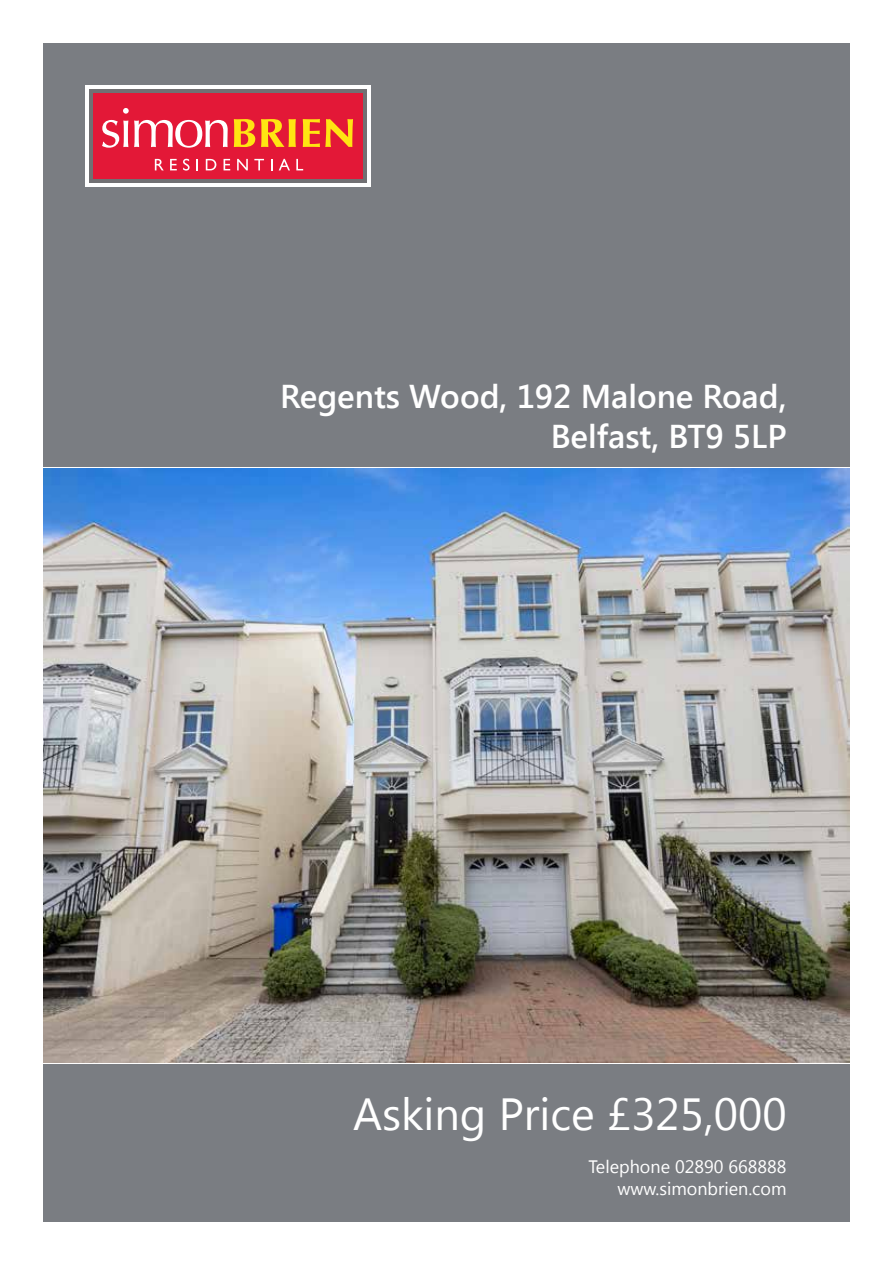
<style>
.page{position:relative;width:893px;height:1263px;background:#fff}
.page>*{position:absolute;margin:0;border:0;box-sizing:border-box;transform-origin:0 0}
.t1{font:45px "Segoe UI";color:#fff}
.t2{font:600 33px/39.6px "Segoe UI";color:#fff;text-align:right}
.t3{font:18px/21.6px "Segoe UI";color:#fff;text-align:right}
</style>
<div class="page">
<div style="left:43px;top:43px;width:807px;height:424px;background:#7a7d82"></div>
<div style="left:43px;top:1064px;width:807px;height:157px;background:#7a7d82"></div>
<img style="left:43px;top:468px;width:807px;height:594px">
<div style="left:85px;top:85px;width:286px;height:102px;background:#fff"></div>
<div style="left:89px;top:89px;width:278px;height:94px;background:#717073"></div>
<div style="left:93px;top:93px;width:270px;height:86px;background:#e31837"></div>
<svg style="left:102px;top:108px;width:126px;height:40px"></svg>
<svg style="left:234px;top:119px;width:21px;height:28px"></svg>
<svg style="left:261px;top:119px;width:35px;height:28px"></svg>
<svg style="left:303px;top:119px;width:50px;height:28px"></svg>
<svg style="left:155px;top:159px;width:9px;height:11px"></svg>
<svg style="left:170px;top:159px;width:7px;height:11px"></svg>
<svg style="left:183px;top:159px;width:7px;height:12px"></svg>
<svg style="left:196px;top:159px;width:2px;height:11px"></svg>
<svg style="left:206px;top:159px;width:10px;height:11px"></svg>
<svg style="left:224px;top:159px;width:6px;height:11px"></svg>
<svg style="left:237px;top:159px;width:11px;height:11px"></svg>
<svg style="left:254px;top:159px;width:10px;height:11px"></svg>
<svg style="left:279px;top:159px;width:11px;height:11px"></svg>
<svg style="left:296px;top:159px;width:7px;height:11px"></svg>
<p class="t2" style="left:280px;top:375px;width:508px">Regents Wood, 192 Malone Road,<br>Belfast, BT9 5LP</p>
<h1 class="t1" style="left:353px;top:1083px;width:435px">Asking Price £325,000</h1>
<p class="t3" style="left:588px;top:1155px;width:200px">Telephone 02890 668888 www.simonbrien.com</p>
</div>
